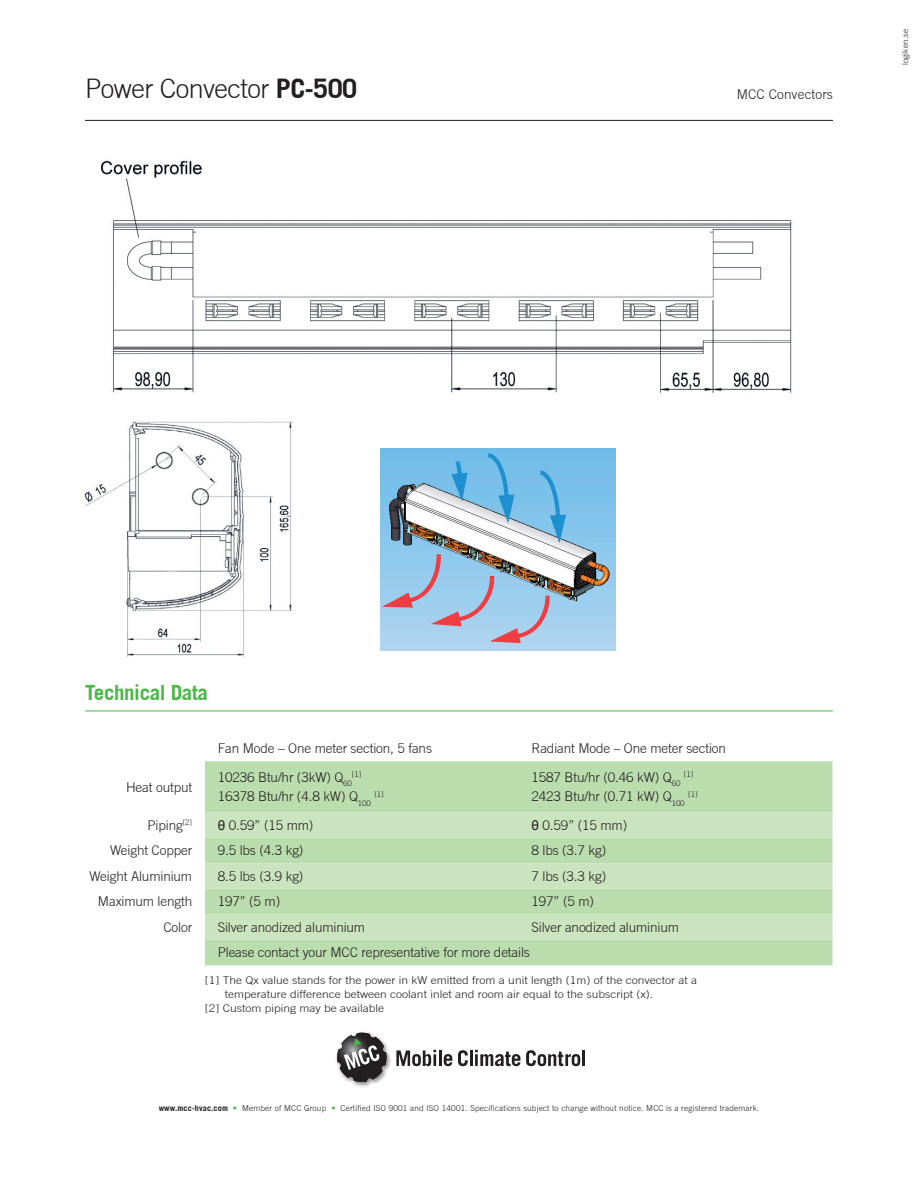
<style>
.page{position:relative;width:918px;height:1188px;background:#fff}
.page>*{position:absolute;margin:0;border:0;box-sizing:border-box;transform-origin:0 0}
.överrubrik{font:300 27px "Trade Gothic";letter-spacing:-.02em;color:#231f20}
.tabellrubrik{font:700 21px "Trade Gothic";letter-spacing:-.02em;color:#4cb848}
.tabelltext_vänsterst{font:300 13.5px "Trade Gothic";letter-spacing:-.01em;color:#231f20}
.tabelltext_högerstäl{font:300 13.5px "Trade Gothic";letter-spacing:-.01em;color:#231f20}
.litet_sidhuvud{font:300 13.5px "Trade Gothic";letter-spacing:.01em;color:#231f20}
.Table_Para{font:300 10.8px "Trade Gothic";color:#231f20;scale:1.11 1}
.t1{font:300 8.25px "Trade Gothic";letter-spacing:.02em;color:#231f20}
.tabelltext_vänsterst-2{font:300 7.8px "Trade Gothic";color:#231f20}
.s1{font-weight:700}
.s2{font-family:"Arial";font-weight:400}
.s3{color:#4cb848}
</style>
<div class="page">
<hr style="left:85px;top:120px;width:748px;height:1px;background:#231f20">
<img style="left:84px;top:160px;width:708px;height:497px">
<img style="left:336px;top:1032px;width:55px;height:55px">
<svg style="left:337px;top:1033px;width:50px;height:49px"></svg>
<svg style="left:396px;top:1050px;width:56px;height:16px"></svg>
<svg style="left:458px;top:1050px;width:10px;height:16px"></svg>
<hr style="left:470px;top:1050px;width:3px;height:16px;background:#231f20">
<svg style="left:475px;top:1050px;width:45px;height:16px"></svg>
<svg style="left:526px;top:1050px;width:54px;height:16px"></svg>
<hr style="left:582px;top:1050px;width:3px;height:16px;background:#231f20">
<hr style="left:85px;top:711px;width:748px;height:1px;background:#4cb848">
<div style="left:205px;top:761px;width:628px;height:204px;background:#bbddae"></div>
<svg style="left:205px;top:812px;width:628px;height:128px;background:#c4e1b9"></svg>
<img style="left:380px;top:448px;width:236px;height:203px">
<svg style="left:382px;top:554px;width:168px;height:89px;background:#a6bad3"></svg>
<svg style="left:452px;top:461px;width:16px;height:40px"></svg>
<svg style="left:488px;top:453px;width:27px;height:70px;background:#6db6e0"></svg>
<svg style="left:540px;top:471px;width:26px;height:72px;background:#6fb6e1"></svg>
<p class="överrubrik" style="left:85px;top:73px;width:274px">Power Convector <span class="s1">PC-500</span></p>
<p class="litet_sidhuvud" style="left:737px;top:86px;width:98px">MCC Convectors</p>
<p class="t1" style="left:900px;top:65px;width:38px;rotate:-90deg">logiken.se</p>
<p class="tabellrubrik" style="left:85px;top:680px;width:124px">Technical Data</p>
<p class="tabelltext_högerstäl" style="left:126px;top:779px;width:68px">Heat output</p>
<p class="tabelltext_vänsterst" style="left:218px;top:741px;width:216px">Fan Mode – One meter section, 5 fans</p>
<p class="tabelltext_vänsterst" style="left:531px;top:741px;width:196px">Radiant Mode – One meter section</p>
<p class="tabelltext_vänsterst" style="left:218px;top:769px;width:136px">10236 Btu/hr (3kW) Q<sub>60</sub></p>
<p class="tabelltext_vänsterst-2" style="left:352px;top:770px;width:11px">[1]</p>
<p class="tabelltext_vänsterst" style="left:218px;top:789px;width:155px">16378 Btu/hr (4.8 kW) Q<sub>100</sub></p>
<p class="tabelltext_vänsterst-2" style="left:374px;top:789px;width:11px">[1]</p>
<p class="tabelltext_vänsterst" style="left:531px;top:769px;width:150px">1587 Btu/hr (0.46 kW) Q<sub>60</sub></p>
<p class="tabelltext_vänsterst-2" style="left:684px;top:770px;width:11px">[1]</p>
<p class="tabelltext_vänsterst" style="left:531px;top:789px;width:155px">2423 Btu/hr (0.71 kW) Q<sub>100</sub></p>
<p class="tabelltext_vänsterst-2" style="left:688px;top:789px;width:11px">[1]</p>
<p class="tabelltext_högerstäl" style="left:148px;top:817px;width:46px">Piping<sup>[2]</sup></p>
<p class="tabelltext_vänsterst" style="left:218px;top:817px;width:97px"><span class="s2">θ</span> 0.59” (15 mm)</p>
<p class="tabelltext_vänsterst" style="left:531px;top:817px;width:97px"><span class="s2">θ</span> 0.59” (15 mm)</p>
<p class="tabelltext_högerstäl" style="left:110px;top:843px;width:84px">Weight Copper</p>
<p class="tabelltext_vänsterst" style="left:218px;top:843px;width:87px">9.5 lbs (4.3 kg)</p>
<p class="tabelltext_vänsterst" style="left:531px;top:843px;width:76px">8 lbs (3.7 kg)</p>
<p class="tabelltext_högerstäl" style="left:89px;top:868px;width:104px">Weight Aluminium</p>
<p class="tabelltext_vänsterst" style="left:218px;top:868px;width:87px">8.5 lbs (3.9 kg)</p>
<p class="tabelltext_vänsterst" style="left:531px;top:868px;width:76px">7 lbs (3.3 kg)</p>
<p class="tabelltext_högerstäl" style="left:98px;top:894px;width:96px">Maximum length</p>
<p class="tabelltext_vänsterst" style="left:218px;top:894px;width:64px">197” (5 m)</p>
<p class="tabelltext_vänsterst" style="left:531px;top:894px;width:64px">197” (5 m)</p>
<p class="tabelltext_högerstäl" style="left:163px;top:919px;width:30px">Color</p>
<p class="tabelltext_vänsterst" style="left:218px;top:919px;width:149px">Silver anodized aluminium</p>
<p class="tabelltext_vänsterst" style="left:531px;top:919px;width:149px">Silver anodized aluminium</p>
<p class="tabelltext_vänsterst" style="left:218px;top:945px;width:314px">Please contact your MCC representative for more details</p>
<p class="Table_Para" style="left:205px;top:973px;width:445px">[1] The Qx value stands for the power in kW emitted from a unit length (1m) of the convector at a</p>
<p class="Table_Para" style="left:225px;top:988px;width:387px">temperature difference between coolant inlet and room air equal to the subscript (x).</p>
<p class="Table_Para" style="left:205px;top:1002px;width:163px">[2] Custom piping may be available</p>
<p class="t1" style="left:159px;top:1104px;width:602px"><span class="s1">www.mcc-hvac.com</span> <span class="s3">•</span> Member of MCC Group <span class="s3">•</span> Certified ISO 9001 and ISO 14001. Specifications subject to change without notice. MCC is a registered trademark.</p>
</div>
